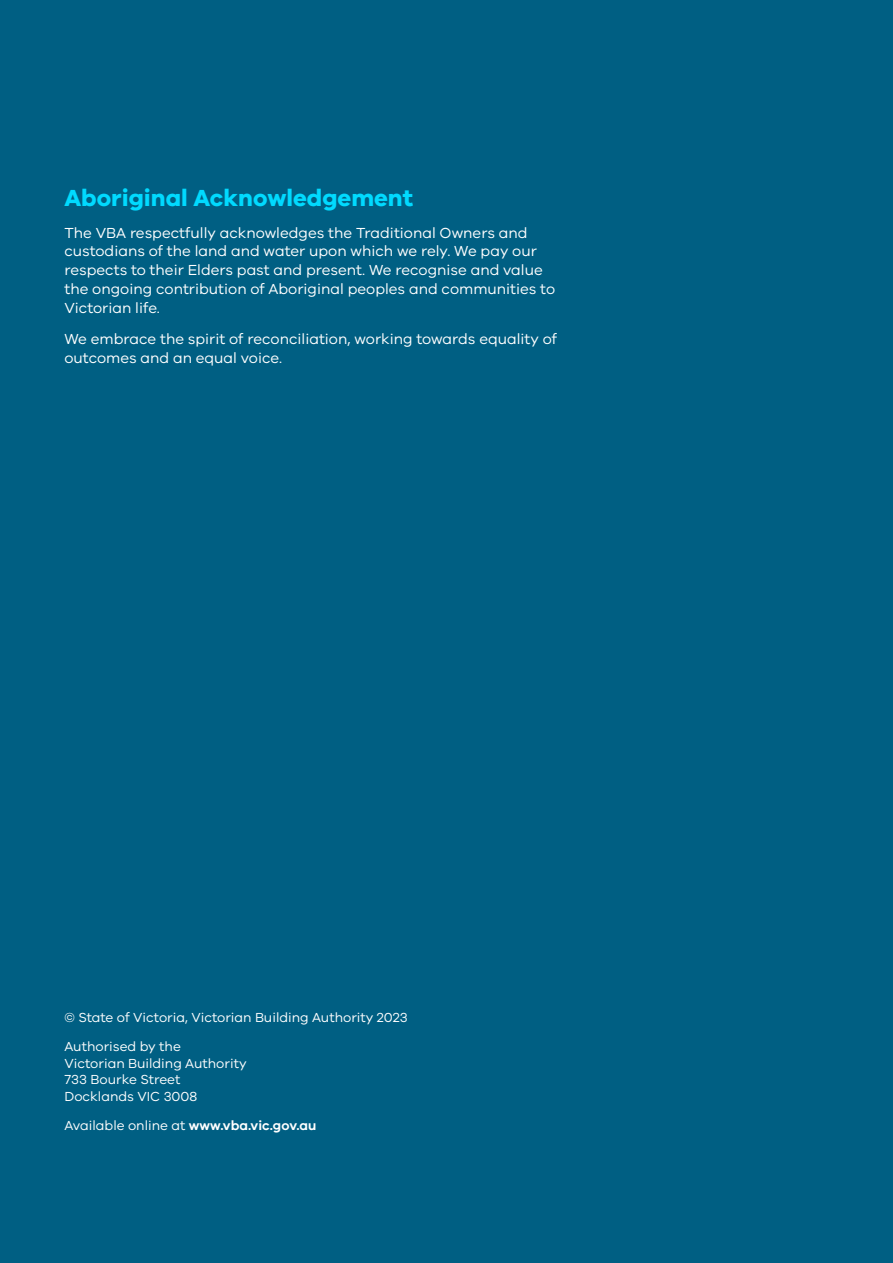
<style>
.page{position:relative;width:893px;height:1263px;background:#005f83}
.page>*{position:absolute;margin:0;border:0;box-sizing:border-box;transform-origin:0 0}
.t1{font:700 24px "VIC";color:#00daff}
.t2{font:15px/18.8px "VIC";color:#fff}
.t3{font:13.5px/16.5px "VIC";color:#fff}
.t4{font:600 13.5px "VIC";color:#fff}
.s1{font-weight:400}
</style>
<div class="page">
<h1 class="t1" style="left:64px;top:183px;width:350px">Aboriginal Acknowledgement</h1>
<p class="t2" style="left:64px;top:223px;width:492px">The VBA respectfully acknowledges the Traditional Owners and custodians of the land and water upon which we rely. We pay our respects to their Elders past and present. We recognise and value the ongoing contribution of Aboriginal peoples and communities to Victorian life.</p>
<p class="t2" style="left:64px;top:329px;width:494px">We embrace the spirit of reconciliation, working towards equality of outcomes and an equal voice.</p>
<p class="t3" style="left:64px;top:1002px;width:345px;line-height:29.2px">© State of Victoria, Victorian Building Authority 2023<br>Authorised by the</p>
<p class="t3" style="left:64px;top:1054px;width:184px">Victorian Building Authority<br>733 Bourke Street<br>Docklands VIC 3008</p>
<p class="t4" style="left:64px;top:1117px;width:253px"><span class="s1">Available online at</span> www.vba.vic.gov.au</p>
</div>
